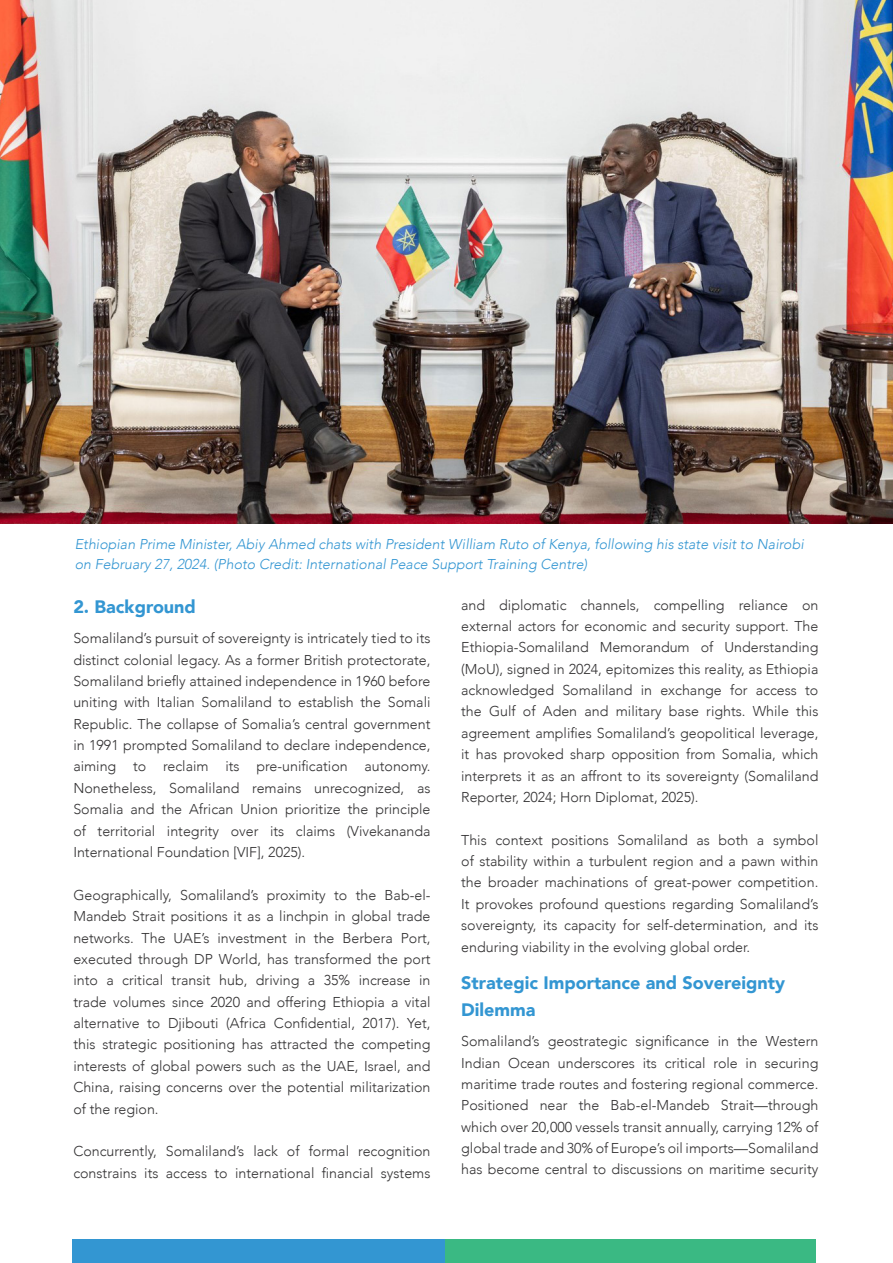
<style>
.page{position:relative;width:893px;height:1263px;background:#fff}
.page>*{position:absolute;margin:0;border:0;box-sizing:border-box;transform-origin:0 0}
.Sub_head{font:900 18px/27px "Avenir";color:#3396d2}
.Body_text{font:300 14.25px/21.3px "Avenir";color:#333233;text-align:justify}
.Captions{font:italic 300 14.25px/20.2px "Avenir";color:#3396d2}
</style>
<div class="page">
<div style="left:72px;top:1239px;width:373px;height:24px;background:#3396d2"></div>
<div style="left:445px;top:1239px;width:371px;height:24px;background:#3ab983"></div>
<img style="left:0;top:0;width:893px;height:524px">
<p class="Captions" style="left:75px;top:534px;width:730px">Ethiopian Prime Minister, Abiy Ahmed chats with President William Ruto of Kenya, following his state visit to Nairobi on February 27, 2024. (Photo Credit: International Peace Support Training Centre)</p>
<p class="Sub_head" style="left:73px;top:593px;width:124px">2. Background</p>
<p class="Body_text" style="left:73px;top:628px;width:359px">Somaliland’s pursuit of sovereignty is intricately tied to its distinct colonial legacy. As a former British protectorate, Somaliland briefly attained independence in 1960 before uniting with Italian Somaliland to establish the Somali Republic. The collapse of Somalia’s central government in 1991 prompted Somaliland to declare independence, aiming to reclaim its pre-unification autonomy.<br>Nonetheless, Somaliland remains unrecognized, as Somalia and the African Union prioritize the principle of territorial integrity over its claims (Vivekananda International Foundation [VIF], 2025).</p>
<p class="Body_text" style="left:73px;top:884px;width:359px">Geographically, Somaliland’s proximity to the Bab-el-Mandeb Strait positions it as a linchpin in global trade networks. The UAE’s investment in the Berbera Port, executed through DP World, has transformed the port into a critical transit hub, driving a 35% increase in trade volumes since 2020 and offering Ethiopia a vital alternative to Djibouti (Africa Confidential, 2017). Yet, this strategic positioning has attracted the competing interests of global powers such as the UAE, Israel, and China, raising concerns over the potential militarization of the region.</p>
<p class="Body_text" style="left:73px;top:1141px;width:359px">Concurrently, Somaliland’s lack of formal recognition constrains its access to international financial systems</p>
<p class="Body_text" style="left:461px;top:594px;width:359px">and diplomatic channels, compelling reliance on external actors for economic and security support. The Ethiopia-Somaliland Memorandum of Understanding (MoU), signed in 2024, epitomizes this reality, as Ethiopia acknowledged Somaliland in exchange for access to the Gulf of Aden and military base rights. While this agreement amplifies Somaliland’s geopolitical leverage, it has provoked sharp opposition from Somalia, which interprets it as an affront to its sovereignty (Somaliland Reporter, 2024; Horn Diplomat, 2025).</p>
<p class="Body_text" style="left:461px;top:829px;width:359px">This context positions Somaliland as both a symbol of stability within a turbulent region and a pawn within the broader machinations of great-power competition.<br>It provokes profound questions regarding Somaliland’s sovereignty, its capacity for self-determination, and its enduring viability in the evolving global order.</p>
<p class="Sub_head" style="left:461px;top:969px;width:325px">Strategic Importance and Sovereignty<br>Dilemma</p>
<p class="Body_text" style="left:461px;top:1030px;width:359px">Somaliland’s geostrategic significance in the Western Indian Ocean underscores its critical role in securing maritime trade routes and fostering regional commerce.<br>Positioned near the Bab-el-Mandeb Strait—through which over 20,000 vessels transit annually, carrying 12% of global trade and 30% of Europe’s oil imports—Somaliland has become central to discussions on maritime security</p>
</div>
